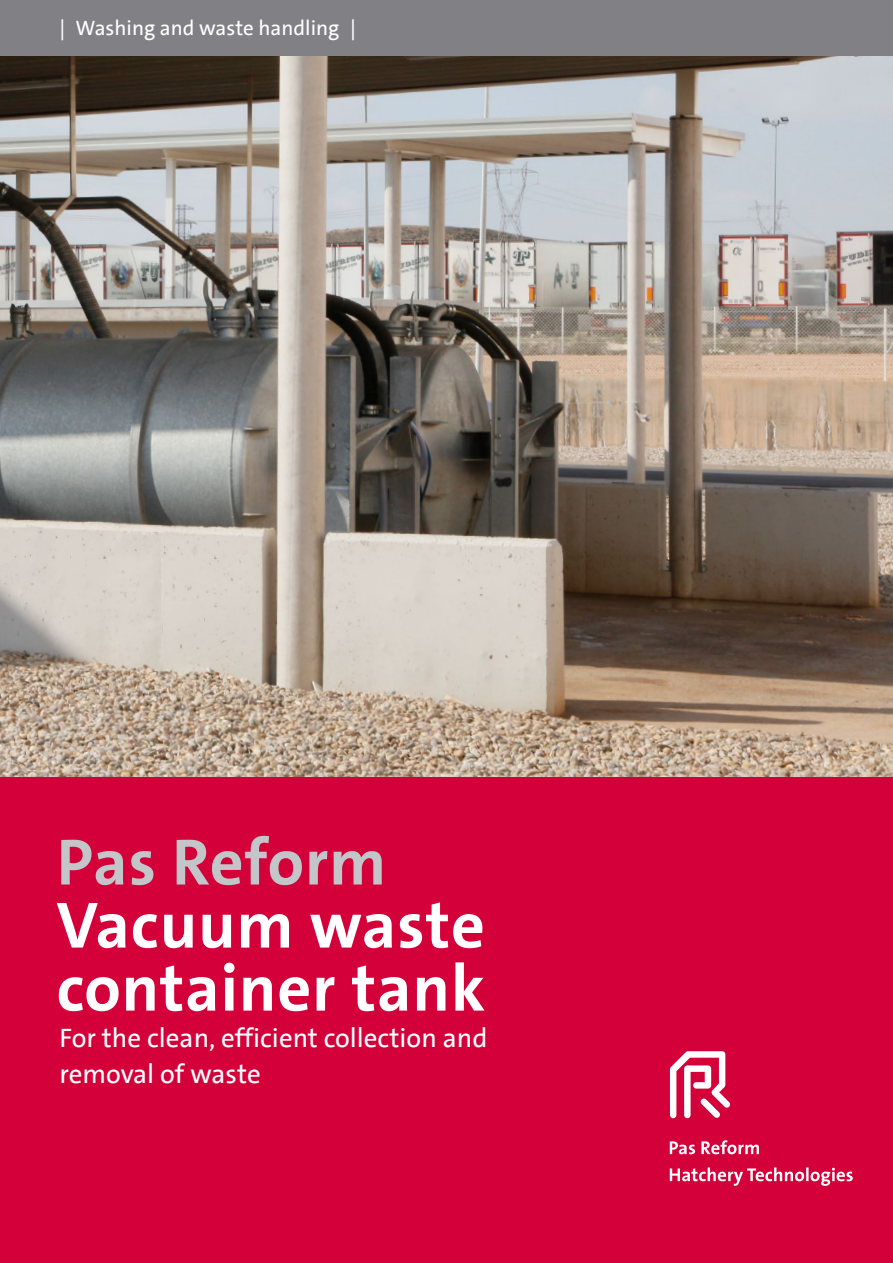
<style>
.page{position:relative;width:893px;height:1263px;background:#fff}
.page>*{position:absolute;margin:0;border:0;box-sizing:border-box;transform-origin:0 0}
.t1{font:700 66px/63px "The Sans LT";letter-spacing:.01em;color:#fff}
.t2{font:700 66px "The Sans LT";letter-spacing:.01em;color:#c3c5c8}
.t3{font:27px/36px "The Sans LT";color:#fff}
.t4{font:21px "The Sans LT";color:#fff}
</style>
<div class="page">
<div style="left:0;top:776px;width:893px;height:487px;background:#d30039"></div>
<svg style="left:670px;top:1051px;width:60px;height:67px"></svg>
<svg style="left:670px;top:1167px;width:183px;height:19px"></svg>
<svg style="left:670px;top:1140px;width:89px;height:14px"></svg>
<img style="left:0;top:55px;width:893px;height:721px">
<div style="left:0;top:0;width:893px;height:55px;background:#818084"></div>
<p class="t4" style="left:60px;top:5px;width:279px">| Sbis molut lam ra ium quid |</p>
<p class="t4" style="left:60px;top:14px;width:298px">| Washing and waste handling |</p>
<h1 class="t2" style="left:57px;top:820px;width:331px">Pas Reform</h1>
<h1 class="t1" style="left:57px;top:894px;width:430px">Vacuum waste container tank</h1>
<p class="t3" style="left:60px;top:1019px;width:429px">For the clean, efficient collection and removal of waste</p>
</div>
